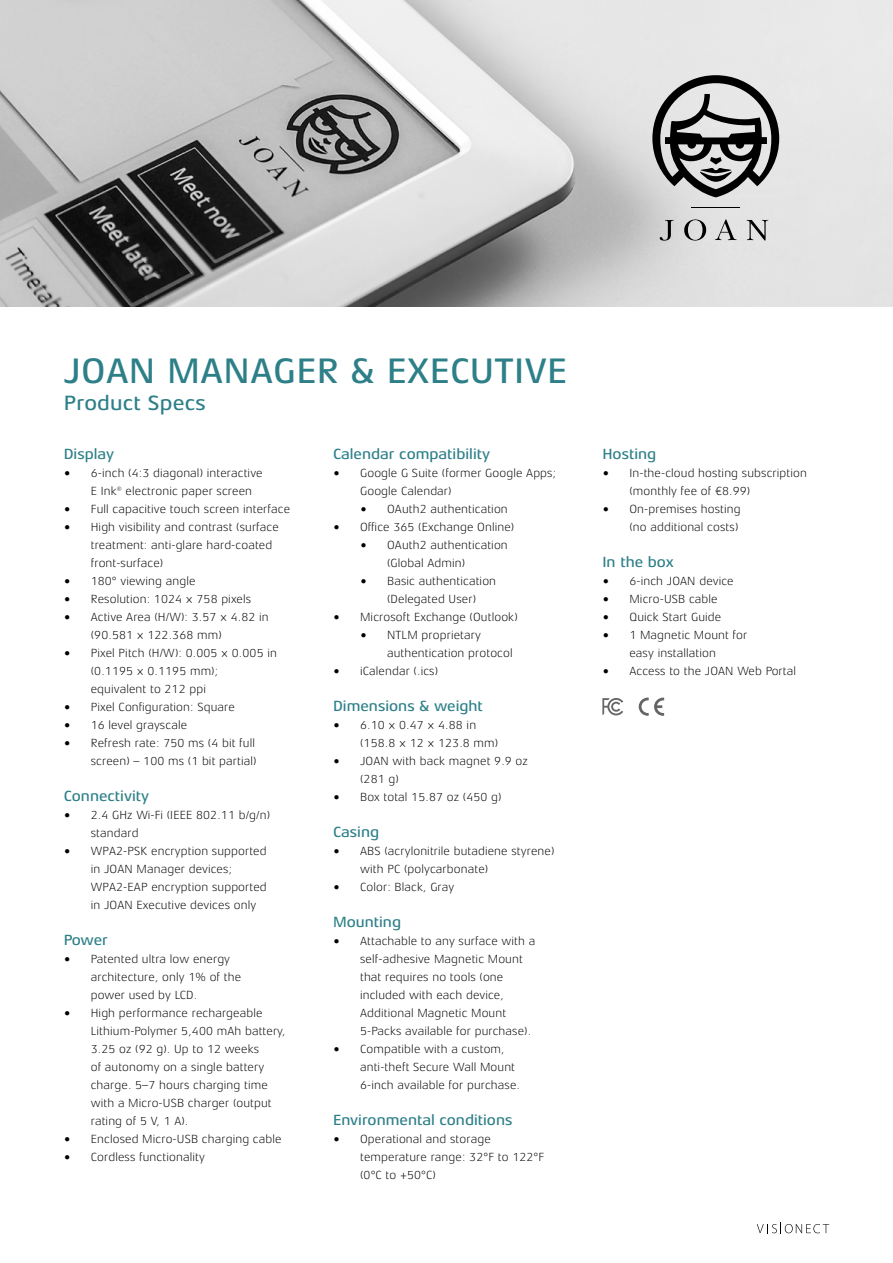
<style>
.page{position:relative;width:893px;height:1263px;background:#fff}
.page>*{position:absolute;margin:0;border:0;box-sizing:border-box;transform-origin:0 0}
.t1{font:500 36px "Aeonis LT Pro";letter-spacing:.01em;color:#2d7f88}
.t2{font:500 21px "Aeonis LT Pro";letter-spacing:.01em;color:#2d7f88}
.t3{font:500 15px "Aeonis LT Pro";color:#2d7f88}
.t4{font:300 12px/18px "Aeonis LT Pro";letter-spacing:.01em;color:#000}
</style>
<div class="page">
<img style="left:0;top:0;width:893px;height:306px">
<svg style="left:660px;top:220px;width:14px;height:21px"></svg>
<svg style="left:684px;top:219px;width:22px;height:22px"></svg>
<svg style="left:715px;top:219px;width:22px;height:21px"></svg>
<svg style="left:746px;top:220px;width:22px;height:21px"></svg>
<hr style="left:692px;top:207px;width:48px;height:1px;background:#000">
<svg style="left:652px;top:75px;width:127px;height:122px;background:#8d8d8d"></svg>
<svg style="left:757px;top:1222px;width:72px;height:11px"></svg>
<svg style="left:639px;top:698px;width:25px;height:18px"></svg>
<svg style="left:602px;top:698px;width:21px;height:17px"></svg>
<h1 class="t1" style="left:64px;top:351px;width:505px">JOAN MANAGER &amp; EXECUTIVE</h1>
<h2 class="t2" style="left:64px;top:391px;width:143px">Product Specs</h2>
<p class="t3" style="left:64px;top:446px;width:52px">Display</p>
<p class="t4" style="left:91px;top:464px;width:173px;text-indent:-27px">• 6-inch (4:3 diagonal) interactive<br>E Ink® electronic paper screen</p>
<p class="t4" style="left:64px;top:500px;width:228px">• Full capacitive touch screen interface</p>
<p class="t4" style="left:91px;top:518px;width:190px;text-indent:-27px">• High visibility and contrast (surface treatment: anti-glare hard-coated front-surface)</p>
<p class="t4" style="left:64px;top:572px;width:133px">• 180° viewing angle</p>
<p class="t4" style="left:64px;top:590px;width:189px">• Resolution: 1024 × 758 pixels</p>
<p class="t4" style="left:91px;top:608px;width:180px;text-indent:-27px">• Active Area (H/W): 3.57 × 4.82 in (90.581 × 122.368 mm)</p>
<p class="t4" style="left:91px;top:644px;width:188px;text-indent:-27px">• Pixel Pitch (H/W): 0.005 × 0.005 in (0.1195 × 0.1195 mm);<br>equivalent to 212 ppi</p>
<p class="t4" style="left:64px;top:698px;width:173px">• Pixel Configuration: Square</p>
<p class="t4" style="left:64px;top:716px;width:125px">• 16 level grayscale</p>
<p class="t4" style="left:64px;top:734px;width:194px;text-align:right">• Refresh rate: 750 ms (4 bit full screen) – 100 ms (1 bit partial)</p>
<p class="t3" style="left:64px;top:788px;width:87px">Connectivity</p>
<p class="t4" style="left:91px;top:806px;width:181px;text-indent:-27px">• 2.4 GHz Wi-Fi (IEEE 802.11 b/g/n) standard</p>
<p class="t4" style="left:91px;top:842px;width:178px;text-indent:-27px">• WPA2-PSK encryption supported in JOAN Manager devices;<br>WPA2-EAP encryption supported in JOAN Executive devices only</p>
<p class="t3" style="left:64px;top:932px;width:46px">Power</p>
<p class="t4" style="left:91px;top:950px;width:152px;text-indent:-27px">• Patented ultra low energy architecture, only 1% of the power used by LCD.</p>
<p class="t4" style="left:91px;top:1004px;width:196px;text-indent:-27px">• High performance rechargeable<br>Lithium-Polymer 5,400 mAh battery,<br>3.25 oz (92 g). Up to 12 weeks<br>of autonomy on a single battery charge. 5–7 hours charging time with a Micro-USB charger (output rating of 5 V, 1 A).</p>
<p class="t4" style="left:64px;top:1130px;width:219px">• Enclosed Micro-USB charging cable</p>
<p class="t4" style="left:64px;top:1148px;width:143px">• Cordless functionality</p>
<p class="t3" style="left:333px;top:446px;width:159px">Calendar compatibility</p>
<p class="t4" style="left:360px;top:464px;width:198px;text-indent:-27px">• Google G Suite (former Google Apps;<br>Google Calendar)</p>
<p class="t4" style="left:360px;top:500px;width:149px">• OAuth2 authentication</p>
<p class="t4" style="left:333px;top:518px;width:183px">• Office 365 (Exchange Online)</p>
<p class="t4" style="left:387px;top:536px;width:122px;text-indent:-27px">• OAuth2 authentication (Global Admin)</p>
<p class="t4" style="left:360px;top:572px;width:138px;text-align:center">• Basic authentication (Delegated User)</p>
<p class="t4" style="left:333px;top:608px;width:186px">• Microsoft Exchange (Outlook)</p>
<p class="t4" style="left:387px;top:626px;width:127px;text-indent:-27px">• NTLM proprietary authentication protocol</p>
<p class="t4" style="left:333px;top:662px;width:107px">• iCalendar (.ics)</p>
<p class="t3" style="left:333px;top:698px;width:151px">Dimensions &amp; weight</p>
<p class="t4" style="left:360px;top:716px;width:140px;text-indent:-27px">• 6.10 × 0.47 × 4.88 in (158.8 × 12 × 123.8 mm)</p>
<p class="t4" style="left:360px;top:752px;width:169px;text-indent:-27px">• JOAN with back magnet 9.9 oz (281 g)</p>
<p class="t4" style="left:333px;top:788px;width:170px">• Box total 15.87 oz (450 g)</p>
<p class="t3" style="left:333px;top:824px;width:48px">Casing</p>
<p class="t4" style="left:360px;top:842px;width:196px;text-indent:-27px">• ABS (acrylonitrile butadiene styrene) with PC (polycarbonate)</p>
<p class="t4" style="left:333px;top:878px;width:123px">• Color: Black, Gray</p>
<p class="t3" style="left:333px;top:914px;width:70px">Mounting</p>
<p class="t4" style="left:360px;top:932px;width:177px;text-indent:-27px">• Attachable to any surface with a self-adhesive Magnetic Mount that requires no tools (one included with each device,<br>Additional Magnetic Mount<br>5-Packs available for purchase).</p>
<p class="t4" style="left:360px;top:1040px;width:161px;text-indent:-27px">• Compatible with a custom, anti-theft Secure Wall Mount<br>6-inch available for purchase.</p>
<p class="t3" style="left:333px;top:1112px;width:181px">Environmental conditions</p>
<p class="t4" style="left:360px;top:1130px;width:186px;text-indent:-27px">• Operational and storage temperature range: 32°F to 122°F (0°C to +50°C)</p>
<p class="t3" style="left:602px;top:446px;width:55px">Hosting</p>
<p class="t4" style="left:629px;top:464px;width:179px;text-indent:-27px">• In-the-cloud hosting subscription (monthly fee of €8.99)</p>
<p class="t4" style="left:602px;top:500px;width:140px;text-align:right">• On-premises hosting (no additional costs)</p>
<p class="t3" style="left:602px;top:554px;width:73px">In the box</p>
<p class="t4" style="left:602px;top:572px;width:133px">• 6-inch JOAN device</p>
<p class="t4" style="left:602px;top:590px;width:117px">• Micro-USB cable</p>
<p class="t4" style="left:602px;top:608px;width:120px">• Quick Start Guide</p>
<p class="t4" style="left:602px;top:626px;width:146px;text-align:center">• 1 Magnetic Mount for easy installation</p>
<p class="t4" style="left:602px;top:662px;width:195px">• Access to the JOAN Web Portal</p>
</div>
